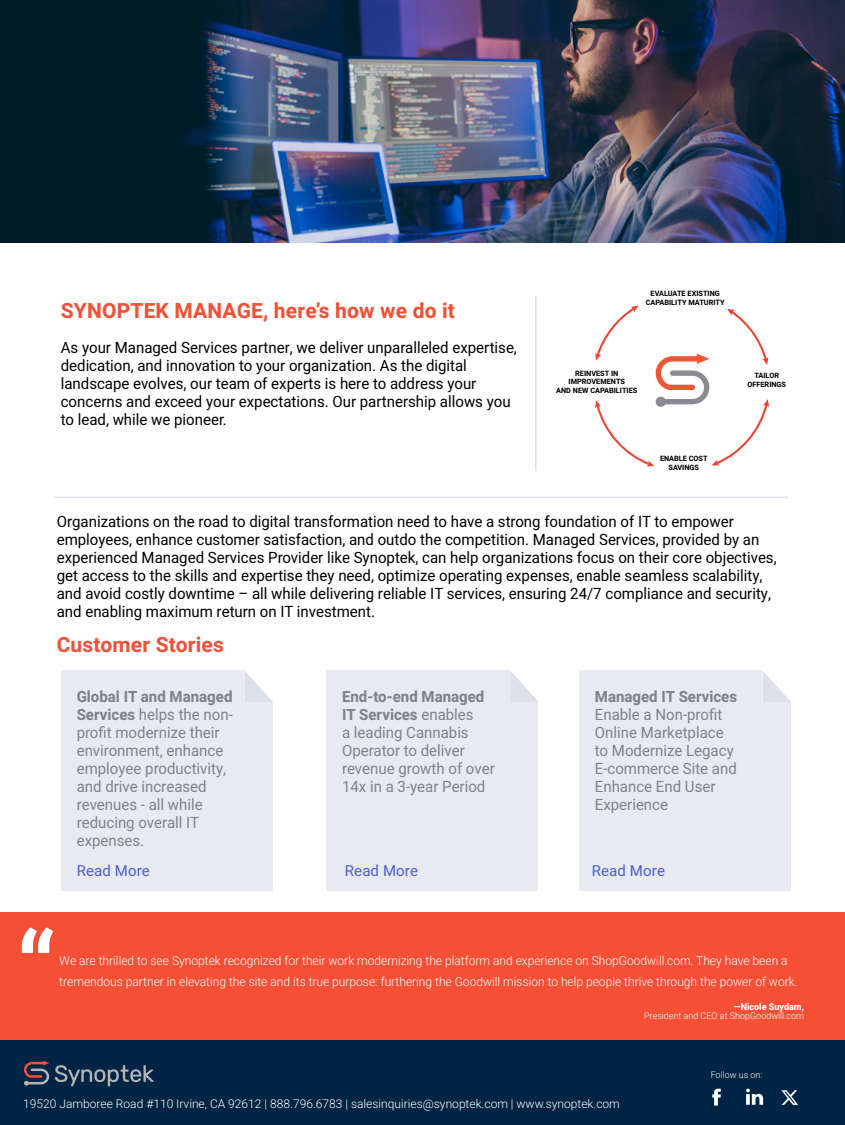
<style>
.page{position:relative;width:845px;height:1125px;background:#fff}
.page>*{position:absolute;margin:0;border:0;box-sizing:border-box;transform-origin:0 0}
.t1{font:800 98.85px "Heebo";color:#fff}
.t2{font:700 21px "Heebo";letter-spacing:.005em;color:#f05238}
.t3{font:15.45px/18px "Heebo";color:#000}
.t4{font:15.45px/18px "Heebo";color:#7e8387}
.t5{font:700 15.45px "Heebo";color:#7e8387}
.t6{font:15px "Heebo";letter-spacing:.005em;color:#4f5cd6}
.t7{font:300 12.3px/21px "Heebo";color:#fff}
.t8{font:300 12px "Heebo";color:#fff}
.t9{font:300 9.3px "Heebo";color:#fff}
.t10{font:800 9.3px "Heebo";color:#fff}
.t11{font:300 9px "Heebo";color:#fff}
.t12{font:700 7.35px/8.9px "Heebo";color:#000;text-align:center}
.s1{font-weight:700}
</style>
<div class="page">
<div style="left:61px;top:671px;width:211px;height:220px;background:#e7eaf0"></div>
<svg style="left:245px;top:671px;width:28px;height:31px"></svg>
<div style="left:0;top:1040px;width:844px;height:85px;background:#002444"></div>
<svg style="left:24px;top:1061px;width:25px;height:25px"></svg>
<svg style="left:55px;top:1065px;width:98px;height:21px"></svg>
<img style="left:0;top:0;width:844px;height:243px">
<svg style="left:712px;top:1089px;width:8px;height:17px"></svg>
<svg style="left:781px;top:1090px;width:17px;height:15px"></svg>
<svg style="left:746px;top:1089px;width:17px;height:16px"></svg>
<svg style="left:595px;top:305px;width:174px;height:162px"></svg>
<hr style="left:55px;top:497px;width:732px;height:1px;background:#dce1e9">
<div style="left:326px;top:671px;width:211px;height:220px;background:#e7eaf0"></div>
<svg style="left:511px;top:671px;width:27px;height:31px"></svg>
<div style="left:579px;top:671px;width:211px;height:220px;background:#e7eaf0"></div>
<svg style="left:762px;top:671px;width:29px;height:31px"></svg>
<hr style="left:535px;top:296px;width:1px;height:175px;background:#dce1e9">
<div style="left:0;top:912px;width:844px;height:128px;background:#f55036"></div>
<h2 class="t2" style="left:61px;top:296px;width:395px">SYNOPTEK MANAGE, here’s how we do it</h2>
<p class="t3" style="left:61px;top:339px;width:457px">As your Managed Services partner, we deliver unparalleled expertise, dedication, and innovation to your organization. As the digital landscape evolves, our team of experts is here to address your concerns and exceed your expectations. Our partnership allows you to lead, while we pioneer.</p>
<p class="t12" style="left:645px;top:289px;width:81px">EVALUATE EXISTING<br>CAPABILITY MATURITY</p>
<p class="t12" style="left:556px;top:369px;width:83px">REINVEST IN<br>IMPROVEMENTS<br>AND NEW CAPABILITIES</p>
<p class="t12" style="left:660px;top:455px;width:49px">ENABLE COST<br>SAVINGS</p>
<p class="t12" style="left:747px;top:371px;width:40px">TAILOR<br>OFFERINGS</p>
<p class="t3" style="left:57px;top:512px;width:721px">Organizations on the road to digital transformation need to have a strong foundation of IT to empower employees, enhance customer satisfaction, and outdo the competition. Managed Services, provided by an experienced Managed Services Provider like Synoptek, can help organizations focus on their core objectives, get access to the skills and expertise they need, optimize operating expenses, enable seamless scalability, and avoid costly downtime – all while delivering reliable IT services, ensuring 24/7 compliance and security, and enabling maximum return on IT investment.</p>
<h2 class="t2" style="left:57px;top:630px;width:169px">Customer Stories</h2>
<p class="t4" style="left:77px;top:687px;width:158px"><span class="s1">Global IT and Managed<br>Services</span> helps the non&shy;profit modernize their environment, enhance employee productivity, and drive increased revenues - all while reducing overall IT expenses.</p>
<p class="t4" style="left:342px;top:687px;width:154px"><span class="s1">End-to-end Managed<br>IT Services</span> enables<br>a leading Cannabis<br>Operator to deliver revenue growth of over<br>14x in a 3-year Period</p>
<p class="t5" style="left:595px;top:686px;width:144px">Managed IT Services</p>
<p class="t4" style="left:595px;top:705px;width:143px">Enable a Non-profit<br>Online Marketplace to Modernize Legacy<br>E-commerce Site and<br>Enhance End User<br>Experience</p>
<h1 class="t1" style="left:16px;top:900px;width:41px">“</h1>
<p class="t6" style="left:77px;top:860px;width:75px">Read More</p>
<p class="t6" style="left:345px;top:860px;width:75px">Read More</p>
<p class="t6" style="left:591px;top:860px;width:75px">Read More</p>
<p class="t7" style="left:59px;top:950px;width:739px">We are thrilled to see Synoptek recognized for their work modernizing the platform and experience on ShopGoodwill.com. They have been a tremendous partner in elevating the site and its true purpose: furthering the Goodwill mission to help people thrive through the power of work.</p>
<p class="t10" style="left:733px;top:1001px;width:72px">—Nicole Suydam,</p>
<p class="t9" style="left:644px;top:1010px;width:161px">President and CEO at ShopGoodwill.com</p>
<p class="t8" style="left:23px;top:1095px;width:598px">19520 Jamboree Road #110 Irvine, CA 92612 | 888.796.6783 | salesinquiries@synoptek.com | www.synoptek.com</p>
<p class="t11" style="left:710px;top:1068px;width:53px">Follow us on:</p>
</div>
